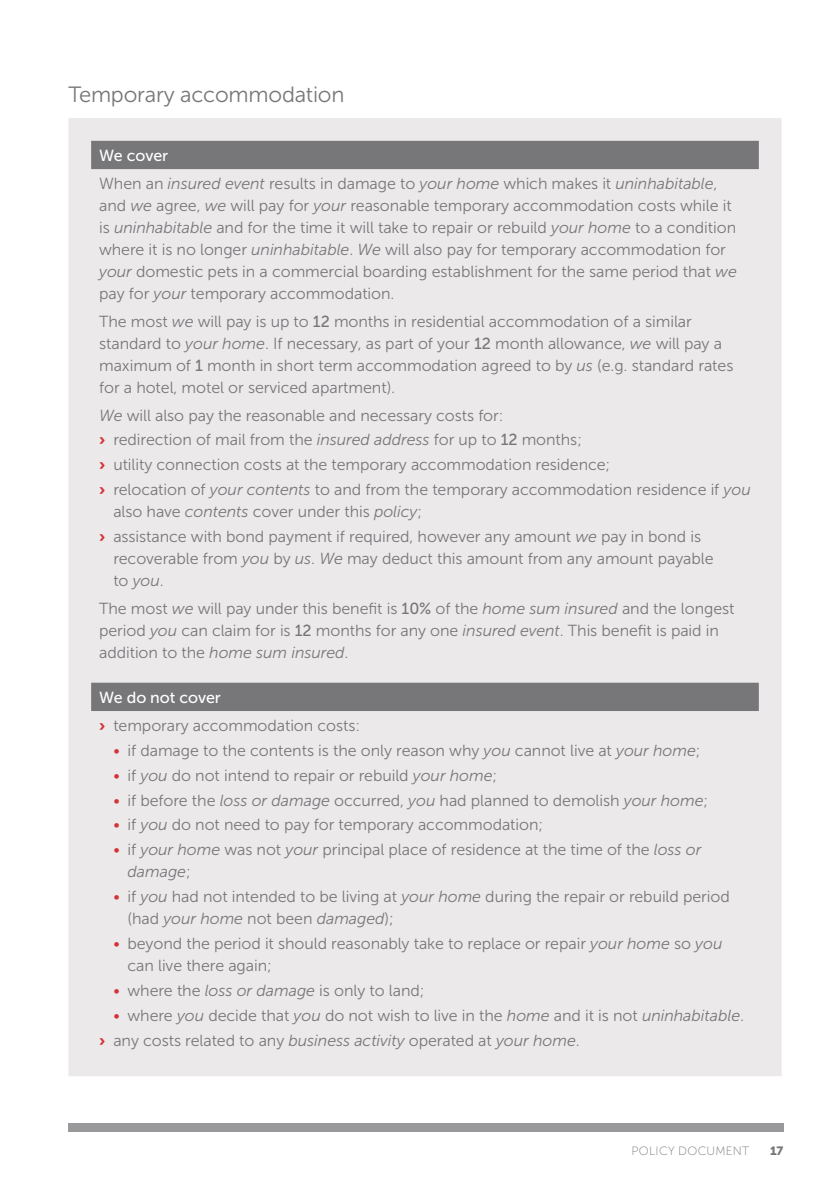
<style>
.page{position:relative;width:840px;height:1191px;background:#fff}
.page>*{position:absolute;margin:0;border:0;box-sizing:border-box;transform-origin:0 0}
.Vero_NZ_Heading_Leve{font:22px "Museo Sans 300";letter-spacing:-.01em;color:#77777a}
.Vero_NZ_Body_Copy{font:16px/22px "Museo Sans 300";letter-spacing:-.005em;color:#77777a}
.Vero_NZ_Table_Headin{font:16px "Museo Sans 500";letter-spacing:-.005em;color:#fff}
.t1{font:12px "Museo Sans 100";letter-spacing:.025em;color:#77777a}
.t2{font:12px "Museo Sans 900";color:#77777a}
.s1{font-style:italic}
.s2{font-family:"Museo Sans 500"}
.s3{font-family:"Museo Sans 900";color:#d43238}
.s4{color:#d43238}
</style>
<div class="page">
<div style="left:68px;top:118px;width:713px;height:958px;background:#ece9ea"></div>
<svg style="left:91px;top:141px;width:667px;height:570px;background:#e0ddde"></svg>
<div style="left:68px;top:1123px;width:714px;height:8px;background:#99989b"></div>
<p class="Vero_NZ_Heading_Leve" style="left:68px;top:82px;width:277px">Temporary accommodation</p>
<p class="Vero_NZ_Table_Headin" style="left:99px;top:146px;width:70px">We cover</p>
<p class="Vero_NZ_Body_Copy" style="left:99px;top:173px;width:639px">When an <span class="s1">insured event</span> results in damage to <span class="s1">your home</span> which makes it <span class="s1">uninhabitable</span>, and <span class="s1">we</span> agree, <span class="s1">we</span> will pay for <span class="s1">your</span> reasonable temporary accommodation costs while it is <span class="s1">uninhabitable</span> and for the time it will take to repair or rebuild <span class="s1">your home</span> to a condition where it is no longer <span class="s1">uninhabitable</span>. <span class="s1">We</span> will also pay for temporary accommodation for <span class="s1">your</span> domestic pets in a commercial boarding establishment for the same period that <span class="s1">we </span>pay for <span class="s1">your</span> temporary accommodation.</p>
<p class="Vero_NZ_Body_Copy" style="left:99px;top:310px;width:635px">The most <span class="s1">we</span> will pay is up to <span class="s2">12</span> months in residential accommodation of a similar standard to <span class="s1">your home</span>. If necessary, as part of your <span class="s2">12</span> month allowance, <span class="s1">we</span> will pay a maximum of <span class="s2">1</span> month in short term accommodation agreed to by <span class="s1">us</span> (e.g. standard rates for a hotel, motel or serviced apartment).</p>
<p class="Vero_NZ_Body_Copy" style="left:99px;top:404px;width:405px"><span class="s1">We</span> will also pay the reasonable and necessary costs for:</p>
<p class="Vero_NZ_Body_Copy" style="left:99px;top:429px;width:484px"><span class="s3">›</span> redirection of mail from the <span class="s1">insured address</span> for up to <span class="s2">12</span> months;</p>
<p class="Vero_NZ_Body_Copy" style="left:99px;top:454px;width:512px"><span class="s3">›</span> utility connection costs at the temporary accommodation residence;</p>
<p class="Vero_NZ_Body_Copy" style="left:113px;top:479px;width:638px;text-indent:-14px"><span class="s3">›</span> relocation of <span class="s1">your contents</span> to and from the temporary accommodation residence if <span class="s1">you </span>also have <span class="s1">contents</span> cover under this <span class="s1">policy</span>;</p>
<p class="Vero_NZ_Body_Copy" style="left:113px;top:525px;width:601px;text-indent:-14px"><span class="s3">›</span> assistance with bond payment if required, however any amount <span class="s1">we</span> pay in bond is recoverable from <span class="s1">you</span> by <span class="s1">us</span>. <span class="s1">We</span> may deduct this amount from any amount payable to <span class="s1">you</span>.</p>
<p class="Vero_NZ_Body_Copy" style="left:99px;top:597px;width:636px">The most <span class="s1">we</span> will pay under this benefit is <span class="s2">10%</span> of the <span class="s1">home sum insured</span> and the longest period <span class="s1">you</span> can claim for is <span class="s2">12</span> months for any one <span class="s1">insured event</span>. This benefit is paid in addition to the <span class="s1">home sum insured</span>.</p>
<p class="Vero_NZ_Table_Headin" style="left:99px;top:688px;width:123px">We do not cover</p>
<p class="Vero_NZ_Body_Copy" style="left:99px;top:714px;width:262px"><span class="s3">›</span> temporary accommodation costs:</p>
<p class="Vero_NZ_Body_Copy" style="left:113px;top:739px;width:588px"><span class="s4">•</span> if damage to the contents is the only reason why <span class="s1">you</span> cannot live at <span class="s1">your home</span>;</p>
<p class="Vero_NZ_Body_Copy" style="left:113px;top:764px;width:385px"><span class="s4">•</span> if <span class="s1">you</span> do not intend to repair or rebuild <span class="s1">your home</span>;</p>
<p class="Vero_NZ_Body_Copy" style="left:113px;top:789px;width:596px"><span class="s4">•</span> if before the <span class="s1">loss or damage</span> occurred, <span class="s1">you</span> had planned to demolish <span class="s1">your home</span>;</p>
<p class="Vero_NZ_Body_Copy" style="left:113px;top:814px;width:431px"><span class="s4">•</span> if <span class="s1">you</span> do not need to pay for temporary accommodation;</p>
<p class="Vero_NZ_Body_Copy" style="left:127px;top:839px;width:575px;text-indent:-14px"><span class="s4">•</span> if <span class="s1">your home</span> was not <span class="s1">your</span> principal place of residence at the time of the <span class="s1">loss or damage</span>;</p>
<p class="Vero_NZ_Body_Copy" style="left:127px;top:885px;width:603px;text-indent:-14px"><span class="s4">•</span> if <span class="s1">you</span> had not intended to be living at <span class="s1">your home</span> during the repair or rebuild period (had <span class="s1">your home</span> not been <span class="s1">damaged</span>);</p>
<p class="Vero_NZ_Body_Copy" style="left:127px;top:932px;width:596px;text-indent:-14px"><span class="s4">•</span> beyond the period it should reasonably take to replace or repair <span class="s1">your home</span> so <span class="s1">you </span>can live there again;</p>
<p class="Vero_NZ_Body_Copy" style="left:113px;top:979px;width:312px"><span class="s4">•</span> where the <span class="s1">loss or damage</span> is only to land;</p>
<p class="Vero_NZ_Body_Copy" style="left:113px;top:1004px;width:632px"><span class="s4">•</span> where <span class="s1">you</span> decide that <span class="s1">you</span> do not wish to live in the <span class="s1">home</span> and it is not <span class="s1">uninhabitable</span>.</p>
<p class="Vero_NZ_Body_Copy" style="left:99px;top:1029px;width:482px"><span class="s3">›</span> any costs related to any <span class="s1">business activity</span> operated at <span class="s1">your home</span>.</p>
<p class="t1" style="left:631px;top:1144px;width:119px">POLICY DOCUMENT</p>
<p class="t2" style="left:769px;top:1143px;width:15px">17</p>
</div>
